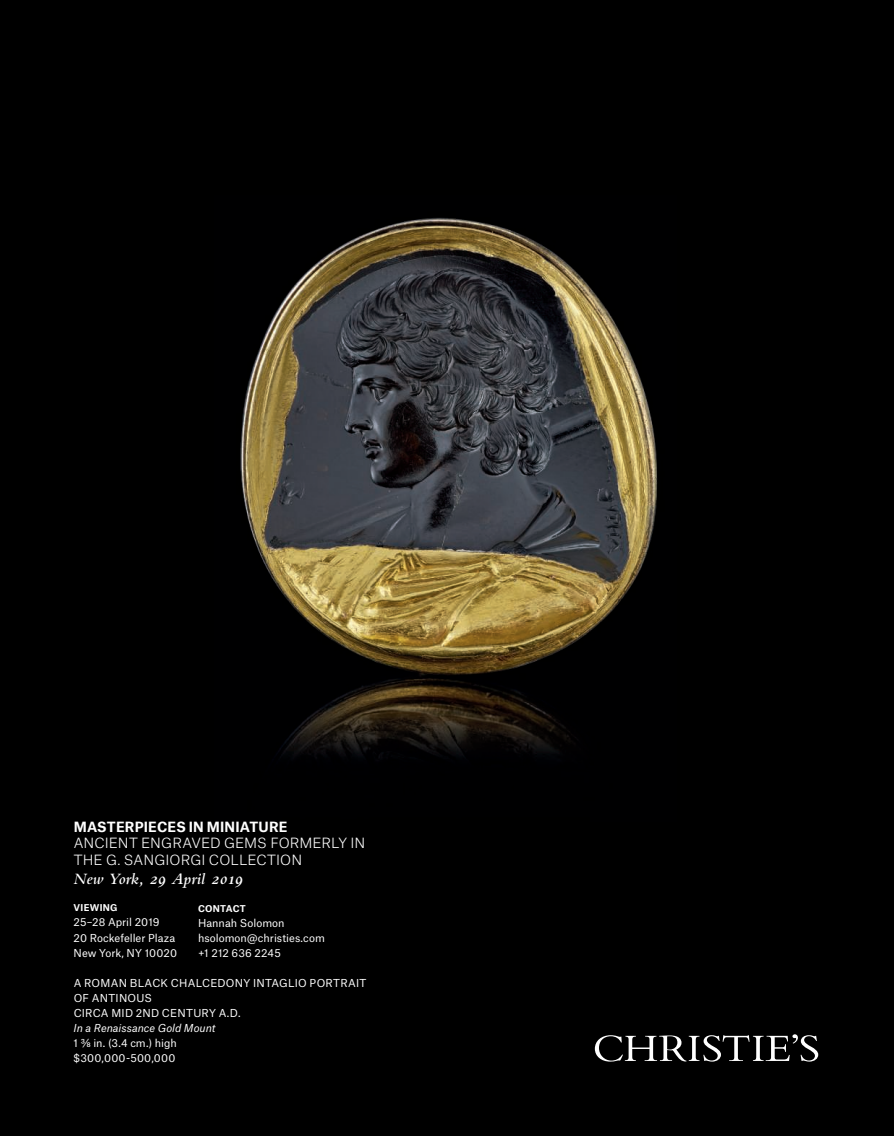
<style>
.page{position:relative;width:894px;height:1136px;background:#fff}
.page>*{position:absolute;margin:0;border:0;box-sizing:border-box;transform-origin:0 0}
.t1{font:16.5px "Ch N Bembo Semibold Italic Os F";letter-spacing:.005em;color:#fff}
.t2{font:300 13.5px/16.5px "Atlas Grotesk";letter-spacing:.005em;color:#fff}
.t3{font:700 13.5px "Atlas Grotesk";letter-spacing:.015em;color:#fff}
.t4{font:10.5px/15px "Atlas Grotesk";letter-spacing:.01em;color:#fff}
.t5{font:italic 10.5px "Atlas Grotesk";color:#fff}
.t6{font:700 9px "Atlas Grotesk";letter-spacing:.03em;color:#fff}
</style>
<div class="page">
<div style="left:0;top:0;width:893px;height:1135px;background:#000"></div>
<img style="left:240px;top:218px;width:418px;height:541px">
<svg style="left:594px;top:1034px;width:224px;height:27px"></svg>
<p class="t3" style="left:74px;top:820px;width:215px">MASTERPIECES IN MINIATURE</p>
<p class="t2" style="left:74px;top:835px;width:293px">ANCIENT ENGRAVED GEMS FORMERLY IN<br>THE G. SANGIORGI COLLECTION</p>
<h1 class="t1" style="left:74px;top:868px;width:171px">New York, 29 April 2019</h1>
<p class="t6" style="left:74px;top:904px;width:45px">VIEWING</p>
<p class="t4" style="left:74px;top:915px;width:105px">25–28 April 2019<br>20 Rockefeller Plaza<br>New York, NY 10020</p>
<p class="t4" style="left:74px;top:975px;width:294px">A ROMAN BLACK CHALCEDONY INTAGLIO PORTRAIT<br>OF ANTINOUS<br>CIRCA MID 2ND CENTURY A.D.</p>
<p class="t5" style="left:74px;top:1022px;width:143px">In a Renaissance Gold Mount</p>
<p class="t4" style="left:74px;top:1035px;width:105px">1 3 in. (3.4 cm.) high $300,000-500,000</p>
<p class="t6" style="left:198px;top:904px;width:49px">CONTACT</p>
<p class="t4" style="left:198px;top:915px;width:128px">Hannah Solomon hsolomon@christies.com +1 212 636 2245</p>
</div>
